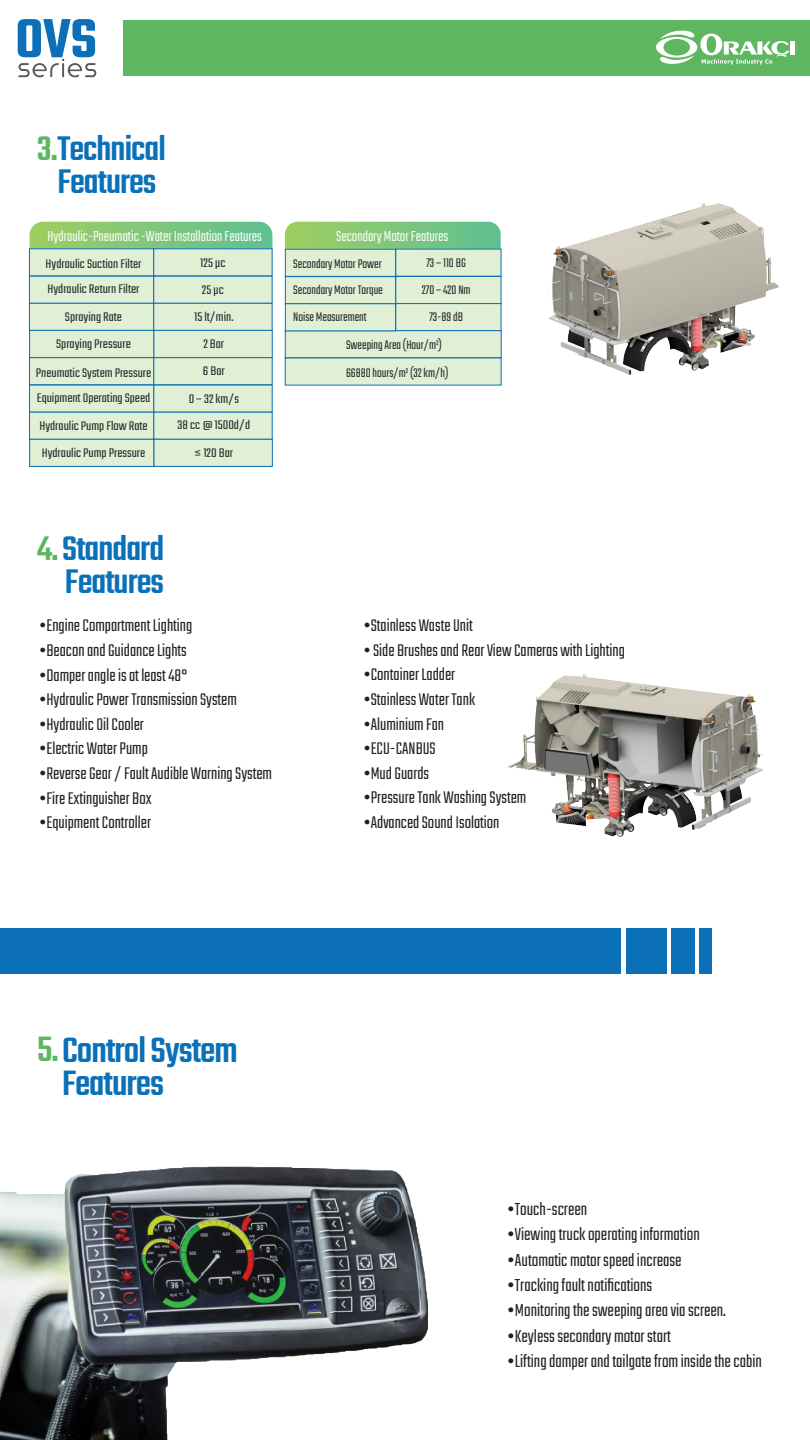
<style>
.page{position:relative;width:810px;height:1440px;background:#fff}
.page>*{position:absolute;margin:0;border:0;box-sizing:border-box;transform-origin:0 0}
.t1{font:600 60.15px "Teko";color:#0b6fb9}
.t2{font:500 38.62px/33.8px "Teko";letter-spacing:-.025em;color:#0a70b8}
.t3{font:500 37.5px/32.8px "Teko";letter-spacing:-.025em;color:#0a70b8;text-align:center}
.t4{font:300 19.35px "Teko";color:#231f20}
.t5{font:300 18.75px "Teko";color:#231f20}
.t6{font:300 16.05px "Teko";color:#fcfcfa}
.t7{font:300 13.8px/27.2px "Teko";color:#24282b;text-align:center;scale:1.12 1}
.t8{font:300 13.8px/26.7px "Teko";color:#24282b}
.s1{color:#5eb660}
</style>
<div class="page">
<svg style="left:30px;top:222px;width:242px;height:26px;background:#80c77a"></svg>
<svg style="left:285px;top:222px;width:216px;height:27px;background:#7fc67c"></svg>
<div style="left:29px;top:248px;width:125px;height:28px;background:#e1efd4;border:1px solid #0a70b8"></div>
<div style="left:153px;top:248px;width:119px;height:28px;background:#e1efd4;border:1px solid #0a70b8"></div>
<div style="left:29px;top:276px;width:125px;height:28px;background:#e1efd4"></div>
<div style="left:153px;top:276px;width:119px;height:28px;background:#e1efd4"></div>
<div style="left:29px;top:303px;width:125px;height:28px;background:#e1efd4;border:1px solid #0a70b8"></div>
<div style="left:153px;top:303px;width:119px;height:28px;background:#e1efd4;border:1px solid #0a70b8"></div>
<div style="left:29px;top:330px;width:125px;height:28px;background:#e1efd4;border:1px solid #0a70b8"></div>
<div style="left:154px;top:330px;width:119px;height:28px;background:#e1efd4;border:1px solid #0a70b8"></div>
<div style="left:29px;top:357px;width:125px;height:28px;background:#e1efd4;border:1px solid #0a70b8"></div>
<div style="left:153px;top:357px;width:120px;height:28px;background:#e1efd4;border:1px solid #0a70b8"></div>
<div style="left:29px;top:385px;width:125px;height:28px;background:#e1efd4"></div>
<div style="left:153px;top:385px;width:120px;height:28px;background:#e1efd4"></div>
<div style="left:29px;top:412px;width:125px;height:28px;background:#e1efd4"></div>
<div style="left:153px;top:412px;width:120px;height:28px;background:#e1efd4"></div>
<div style="left:29px;top:439px;width:125px;height:28px;background:#e1efd4;border:1px solid #0a70b8"></div>
<div style="left:154px;top:439px;width:119px;height:28px;background:#e1efd4;border:1px solid #0a70b8"></div>
<div style="left:395px;top:249px;width:106px;height:28px;background:#e1efd4"></div>
<div style="left:395px;top:276px;width:106px;height:28px;background:#e1efd4;border:1px solid #0a70b8"></div>
<div style="left:395px;top:303px;width:106px;height:28px;background:#e1efd4;border:1px solid #0a70b8"></div>
<div style="left:285px;top:330px;width:217px;height:28px;background:#e1efd4;border:1px solid #0a70b8"></div>
<div style="left:285px;top:358px;width:217px;height:28px;background:#e1efd4"></div>
<div style="left:285px;top:249px;width:111px;height:28px;background:#e1efd4;border:1px solid #0a70b8"></div>
<div style="left:285px;top:276px;width:111px;height:28px;background:#e1efd4;border:1px solid #0a70b8"></div>
<div style="left:285px;top:303px;width:111px;height:28px;background:#e1efd4;border:1px solid #0a70b8"></div>
<img style="left:0;top:1166px;width:428px;height:274px">
<img style="left:548px;top:203px;width:231px;height:172px">
<img style="left:508px;top:674px;width:256px;height:163px">
<svg style="left:18px;top:59px;width:78px;height:18px"></svg>
<div style="left:123px;top:20px;width:687px;height:55px;background:#5eb660"></div>
<div style="left:790px;top:41px;width:5px;height:14px;background:#fff"></div>
<svg style="left:656px;top:30px;width:133px;height:35px"></svg>
<div style="left:0;top:928px;width:621px;height:46px;background:#0b70b8"></div>
<div style="left:626px;top:928px;width:41px;height:46px;background:#0b70b8"></div>
<div style="left:671px;top:928px;width:23px;height:46px;background:#0b70b8"></div>
<div style="left:699px;top:928px;width:13px;height:46px;background:#0b70b8"></div>
<h1 class="t1" style="left:15px;top:2px;width:83px">OVS</h1>
<h3 class="t3" style="left:37px;top:135px;width:130px"><span class="s1">3.</span>Technical<br>Features</h3>
<p class="t6" style="left:47px;top:227px;width:216px">Hydraulic-Pneumatic -Water Installation Features</p>
<p class="t7" style="left:194px;top:250px;width:37px">125 µc<br>25 µc<br>15 lt/min.<br>2 Bar</p>
<p class="t6" style="left:336px;top:227px;width:114px">Secondary Motor Features</p>
<p class="t8" style="left:293px;top:252px;width:90px">Secondary Motor Power</p>
<p class="t8" style="left:426px;top:250px;width:41px">73 – 110 BG</p>
<p class="t8" style="left:293px;top:278px;width:91px">Secondary Motor Torque<br>Noise Measurement</p>
<p class="t7" style="left:46px;top:251px;width:87px">Hydraulic Suction Filter</p>
<p class="t7" style="left:36px;top:276px;width:105px;line-height:27.9px">Hydraulic Return Filter<br>Spraying Rate<br>Spraying Pressure<br>Pneumatic System Pressure</p>
<p class="t7" style="left:37px;top:385px;width:103px;line-height:27.6px;text-align:left">Equipment Operating Speed<br>Hydraulic Pump Flow Rate<br>Hydraulic Pump Pressure</p>
<p class="t8" style="left:422px;top:278px;width:50px">270 – 420 Nm</p>
<p class="t8" style="left:429px;top:304px;width:35px">73-89 dB</p>
<p class="t8" style="left:346px;top:332px;width:97px">Sweeping Area (Hour/m²)</p>
<p class="t7" style="left:203px;top:358px;width:21px">6 Bar</p>
<p class="t8" style="left:346px;top:361px;width:104px">66880 hours/m² (32 km/h)</p>
<p class="t7" style="left:178px;top:386px;width:66px">0 – 32 km/s<br>38 cc @ 1500d/d ≤ 120 Bar</p>
<h3 class="t3" style="left:37px;top:535px;width:128px;text-align:right"><span class="s1">4.</span>Standard<br>Features</h3>
<p class="t5" style="left:39px;top:616px;width:155px">•Engine Compartment Lighting</p>
<p class="t5" style="left:39px;top:640px;width:149px">•Beacon and Guidance Lights</p>
<p class="t5" style="left:39px;top:665px;width:150px">•Damper angle is at least 48°</p>
<p class="t5" style="left:39px;top:690px;width:199px">•Hydraulic Power Transmission System</p>
<p class="t5" style="left:39px;top:714px;width:106px">•Hydraulic Oil Cooler</p>
<p class="t5" style="left:39px;top:739px;width:110px">•Electric Water Pump</p>
<p class="t5" style="left:39px;top:763px;width:234px">•Reverse Gear / Fault Audible Warning System</p>
<p class="t5" style="left:39px;top:788px;width:114px">•Fire Extinguisher Box</p>
<p class="t5" style="left:39px;top:813px;width:114px">•Equipment Controller</p>
<h2 class="t2" style="left:62px;top:1036px;width:177px;text-indent:-25px"><span class="s1">5.</span>Control System<br>Features</h2>
<p class="t5" style="left:363px;top:616px;width:111px">•Stainless Waste Unit</p>
<p class="t5" style="left:363px;top:640px;width:263px">• Side Brushes and Rear View Cameras with Lighting</p>
<p class="t5" style="left:363px;top:665px;width:93px">•Container Ladder</p>
<p class="t5" style="left:363px;top:689px;width:113px">•Stainless Water Tank</p>
<p class="t5" style="left:363px;top:714px;width:82px">•Aluminium Fan</p>
<p class="t5" style="left:363px;top:739px;width:74px">•ECU-CANBUS</p>
<p class="t5" style="left:363px;top:763px;width:67px">•Mud Guards</p>
<p class="t5" style="left:363px;top:788px;width:165px">•Pressure Tank Washing System</p>
<p class="t5" style="left:363px;top:812px;width:138px">•Advanced Sound Isolation</p>
<p class="t4" style="left:507px;top:1199px;width:81px">•Touch-screen</p>
<p class="t4" style="left:507px;top:1224px;width:194px">•Viewing truck operating information</p>
<p class="t4" style="left:507px;top:1249px;width:176px">•Automatic motor speed increase</p>
<p class="t4" style="left:507px;top:1275px;width:146px">•Tracking fault notifications</p>
<p class="t4" style="left:507px;top:1300px;width:220px">•Monitoring the sweeping area via screen.</p>
<p class="t4" style="left:507px;top:1325px;width:165px">•Keyless secondary motor start</p>
<p class="t4" style="left:507px;top:1351px;width:256px">•Lifting damper and tailgate from inside the cabin</p>
</div>
